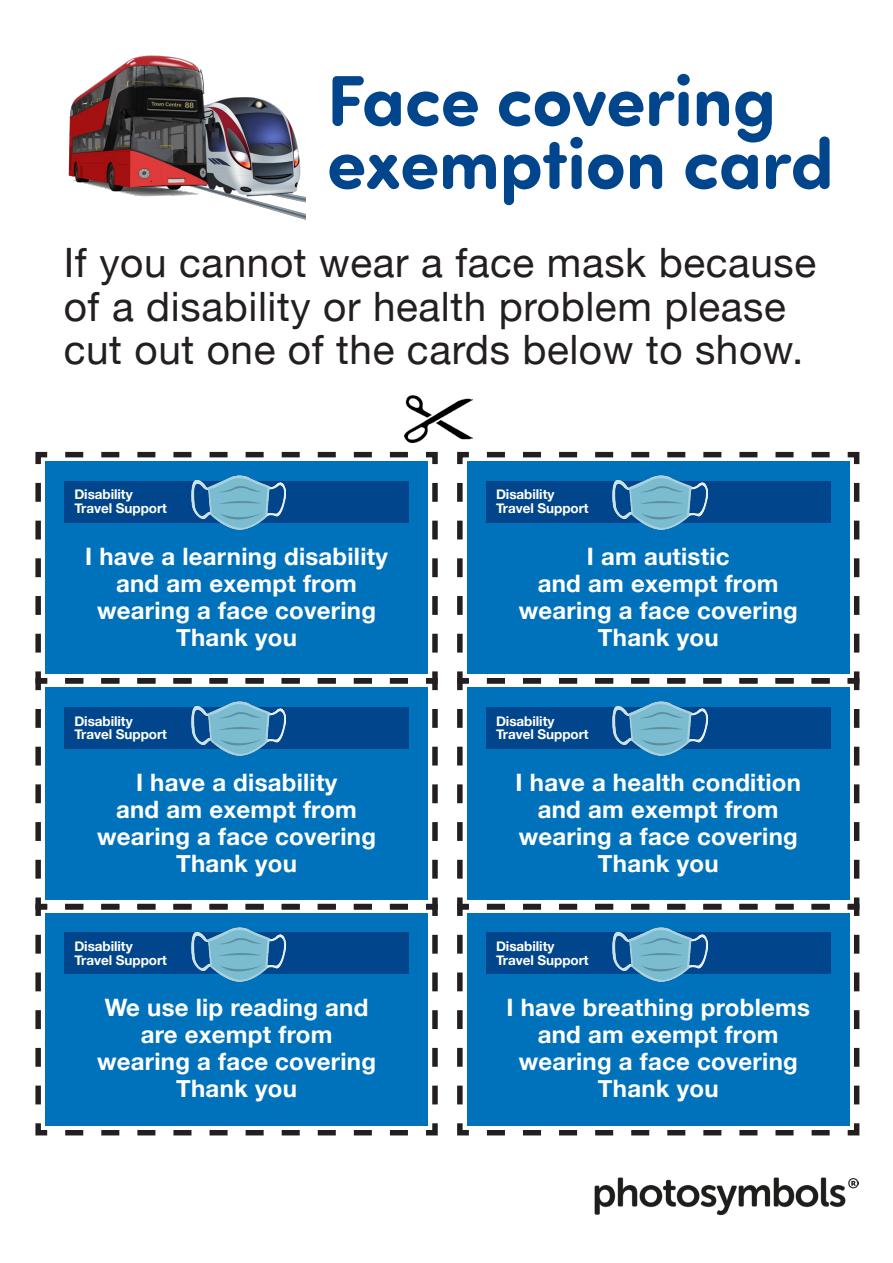
<style>
.page{position:relative;width:893px;height:1263px;background:#fff}
.page>*{position:absolute;margin:0;border:0;box-sizing:border-box;transform-origin:0 0}
.t1{font:700 72px/63px "Sofia Pro Soft";letter-spacing:-.005em;color:#01468c}
.t2{font:40.5px/43.5px "Helvetica Neue";letter-spacing:.015em;color:#231f20}
.t3{font:700 24px/27px "Helvetica Neue";letter-spacing:.01em;color:#fff;text-align:center}
.t4{font:700 13.5px/13.5px "Helvetica Neue";letter-spacing:-.005em;color:#fff}
</style>
<div class="page">
<img style="left:238px;top:97px;width:68px;height:123px">
<img style="left:68px;top:55px;width:170px;height:146px">
<img style="left:405px;top:395px;width:67px;height:47px">
<svg style="left:35px;top:451px;width:403px;height:224px;background:#1776b7"></svg>
<svg style="left:457px;top:451px;width:403px;height:224px;background:#1776b7"></svg>
<svg style="left:35px;top:675px;width:403px;height:226px;background:#1977b7"></svg>
<svg style="left:457px;top:675px;width:403px;height:226px;background:#1977b7"></svg>
<svg style="left:35px;top:901px;width:403px;height:235px;background:#1f79b7"></svg>
<svg style="left:457px;top:901px;width:403px;height:235px;background:#1f79b7"></svg>
<img style="left:594px;top:1177px;width:265px;height:39px">
<h1 class="t1" style="left:327px;top:65px;width:509px">Face covering exemption card</h1>
<h2 class="t2" style="left:64px;top:244px;width:754px">If you cannot wear a face mask because of a disability or health problem please cut out one of the cards below to show.</h2>
<p class="t4" style="left:74px;top:488px;width:94px">Disability<br>Travel Support</p>
<p class="t3" style="left:85px;top:543px;width:304px">I have a learning disability and am exempt from wearing a face covering<br>Thank you</p>
<p class="t4" style="left:74px;top:714px;width:94px">Disability<br>Travel Support</p>
<p class="t3" style="left:97px;top:769px;width:281px">I have a disability<br>and am exempt from wearing a face covering<br>Thank you</p>
<p class="t4" style="left:74px;top:940px;width:94px">Disability<br>Travel Support</p>
<p class="t3" style="left:97px;top:995px;width:281px">We use lip reading and are exempt from wearing a face covering<br>Thank you</p>
<p class="t4" style="left:496px;top:488px;width:94px">Disability<br>Travel Support</p>
<p class="t3" style="left:519px;top:543px;width:281px">I am autistic<br>and am exempt from wearing a face covering<br>Thank you</p>
<p class="t4" style="left:496px;top:714px;width:94px">Disability<br>Travel Support</p>
<p class="t3" style="left:516px;top:769px;width:287px">I have a health condition and am exempt from wearing a face covering<br>Thank you</p>
<p class="t4" style="left:496px;top:940px;width:94px">Disability<br>Travel Support</p>
<p class="t3" style="left:506px;top:995px;width:305px">I have breathing problems and am exempt from wearing a face covering<br>Thank you</p>
</div>
